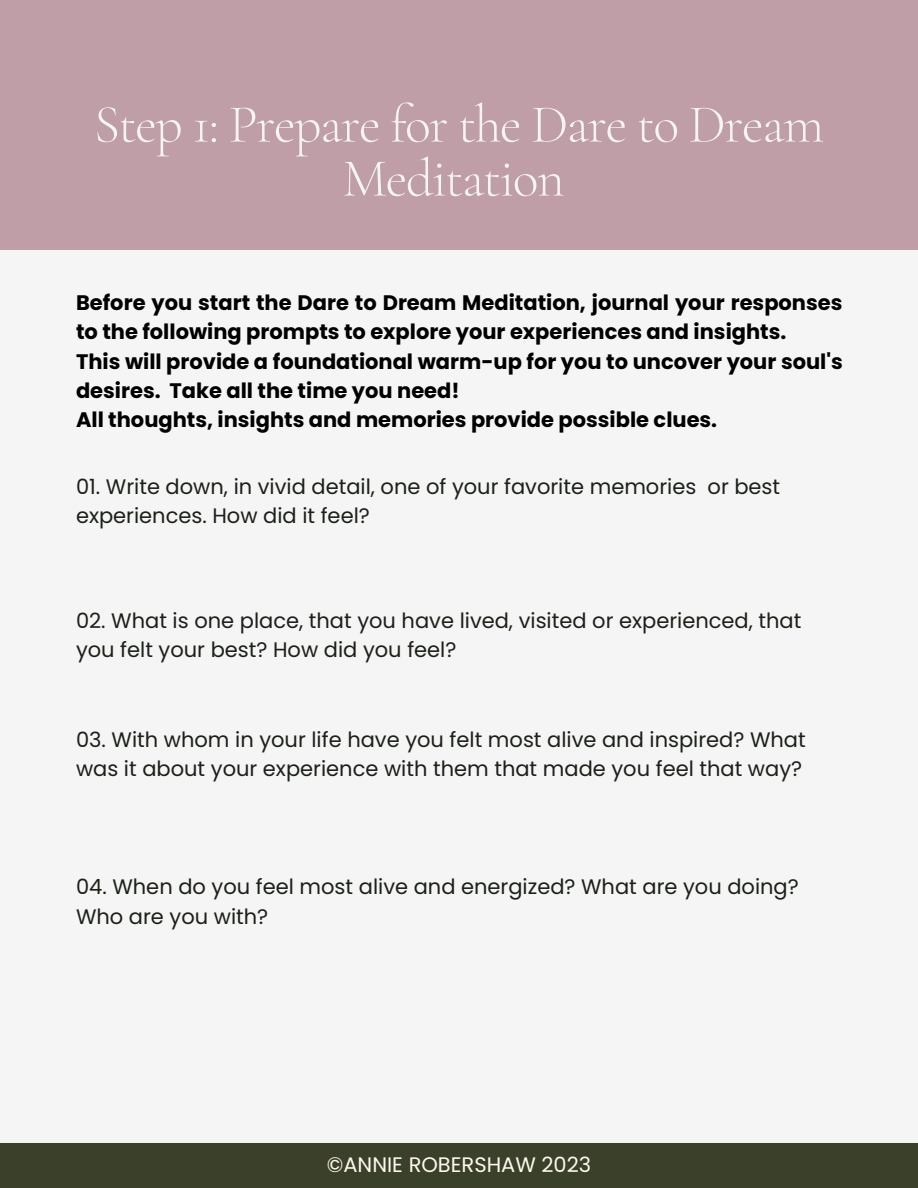
<style>
.page{position:relative;width:918px;height:1188px;background:#f5f5f5}
.page>*{position:absolute;margin:0;border:0;box-sizing:border-box;transform-origin:0 0}
.t1{font:300 54px/54px "Cormorant Garamond";letter-spacing:-.03em;color:#f5f5f5;text-align:center}
.t2{font:21px/29.2px "Poppins";color:#1b2018}
.t3{font:700 21px/29.2px "Poppins";color:#000}
.t4{font:21px "Poppins";color:#fdf9ed}
</style>
<div class="page">
<div style="left:0;top:0;width:918px;height:250px;background:#c09ea7"></div>
<div style="left:0;top:1143px;width:918px;height:45px;background:#3b402b"></div>
<p class="t1" style="left:94px;top:97px;width:732px">Step 1: Prepare for the Dare to Dream<br>Meditation</p>
<p class="t3" style="left:76px;top:288px;width:768px">Before you start the Dare to Dream Meditation, journal your responses to the following prompts to explore your experiences and insights.</p>
<p class="t3" style="left:76px;top:347px;width:768px">This will provide a foundational warm-up for you to uncover your soul's desires. Take all the time you need!</p>
<p class="t3" style="left:76px;top:405px;width:643px">All thoughts, insights and memories provide possible clues.</p>
<p class="t2" style="left:76px;top:472px;width:706px">01. Write down, in vivid detail, one of your favorite memories or best experiences. How did it feel?</p>
<p class="t2" style="left:76px;top:606px;width:727px">02. What is one place, that you have lived, visited or experienced, that you felt your best? How did you feel?</p>
<p class="t2" style="left:76px;top:725px;width:731px">03. With whom in your life have you felt most alive and inspired? What was it about your experience with them that made you feel that way?</p>
<p class="t2" style="left:76px;top:872px;width:724px">04. When do you feel most alive and energized? What are you doing?<br>Who are you with?</p>
<p class="t4" style="left:327px;top:1150px;width:266px">©ANNIE ROBERSHAW 2023</p>
</div>
